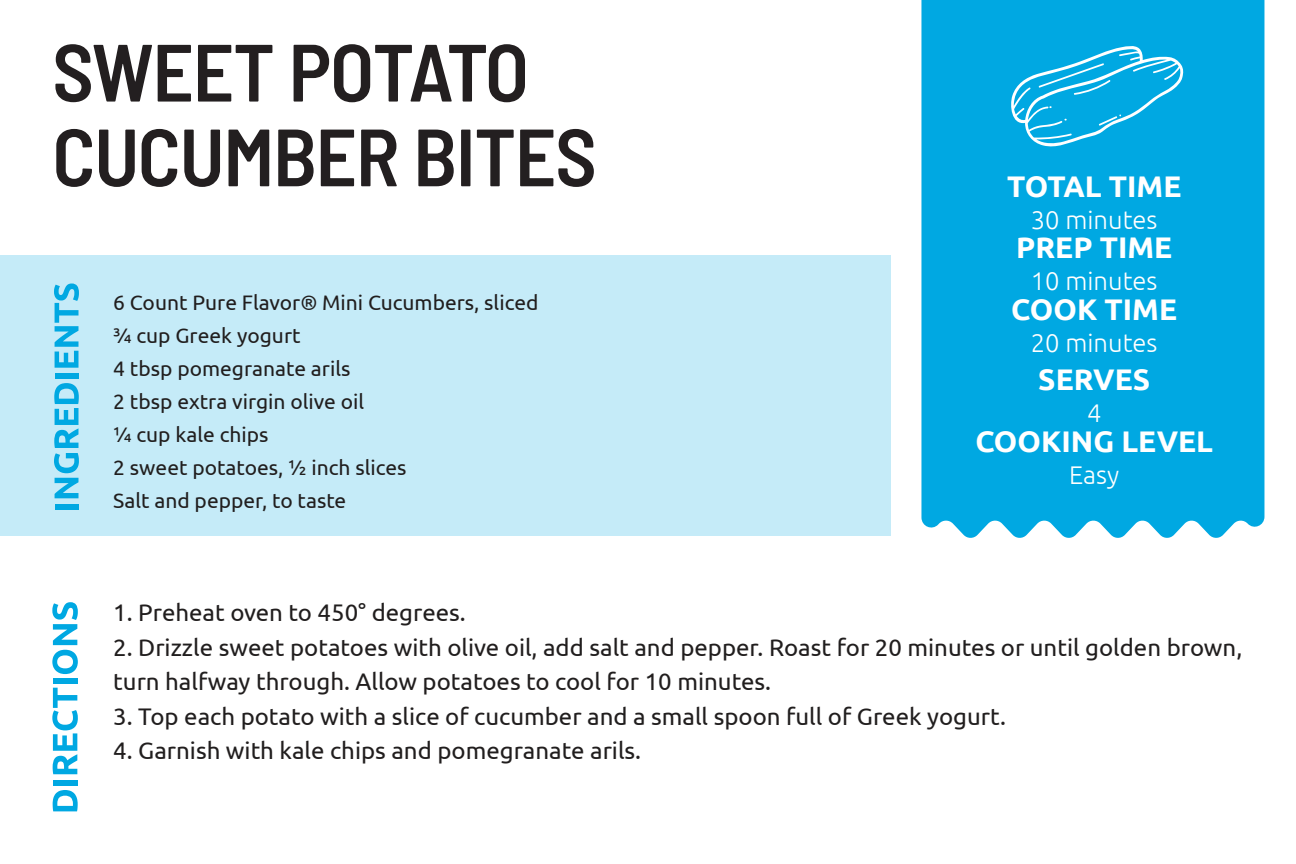
<style>
.page{position:relative;width:1296px;height:864px;background:#fff}
.page>*{position:absolute;margin:0;border:0;box-sizing:border-box;transform-origin:0 0}
.t1{font:600 semi-condensed 81px/84.6px "Barlow";letter-spacing:-.015em;color:#231f20}
.t2{font:700 29.7px "Ubuntu";color:#fff}
.t3{font:300 25.5px "Ubuntu";color:#fff}
.t4{font:24px/34.5px "Ubuntu";color:#211e1e}
.t5{font:21px/33px "Ubuntu";color:#211e1e}
</style>
<div class="page">
<div style="left:0;top:256px;width:891px;height:280px;background:#c5ebf8"></div>
<div style="left:921px;top:0;width:343px;height:538px;background:#00a8e2"></div>
<svg style="left:53px;top:790px;width:25px;height:21px"></svg>
<div style="left:53px;top:780px;width:24px;height:5px;background:#00a8e2"></div>
<svg style="left:52px;top:688px;width:26px;height:86px"></svg>
<div style="left:53px;top:679px;width:24px;height:5px;background:#00a8e2"></div>
<svg style="left:52px;top:602px;width:26px;height:72px"></svg>
<div style="left:55px;top:504px;width:23px;height:5px;background:#00a8e2"></div>
<svg style="left:54px;top:383px;width:25px;height:115px"></svg>
<div style="left:55px;top:373px;width:23px;height:6px;background:#00a8e2"></div>
<svg style="left:54px;top:284px;width:25px;height:84px"></svg>
<svg style="left:1009px;top:45px;width:175px;height:104px;background:#20b3e5"></svg>
<h1 class="t1" style="left:52px;top:24px;width:546px">SWEET POTATO<br>CUCUMBER BITES</h1>
<p class="t5" style="left:113px;top:285px;width:427px">6 Count Pure Flavor® Mini Cucumbers, sliced ¾ cup Greek yogurt<br>4 tbsp pomegranate arils<br>2 tbsp extra virgin olive oil<br>¼ cup kale chips<br>2 sweet potatoes, ½ inch slices<br>Salt and pepper, to taste</p>
<p class="t2" style="left:1007px;top:168px;width:176px">TOTAL TIME</p>
<p class="t3" style="left:1031px;top:204px;width:128px">30 minutes</p>
<p class="t2" style="left:1016px;top:230px;width:158px">PREP TIME</p>
<p class="t3" style="left:1031px;top:266px;width:128px">10 minutes</p>
<p class="t2" style="left:1011px;top:292px;width:167px">COOK TIME</p>
<p class="t3" style="left:1031px;top:328px;width:128px">20 minutes</p>
<p class="t2" style="left:1038px;top:362px;width:113px">SERVES</p>
<p class="t3" style="left:1087px;top:398px;width:16px">4</p>
<p class="t2" style="left:975px;top:424px;width:239px">COOKING LEVEL</p>
<p class="t3" style="left:1069px;top:460px;width:52px">Easy</p>
<p class="t4" style="left:113px;top:595px;width:354px">1. Preheat oven to 450° degrees.</p>
<p class="t4" style="left:113px;top:629px;width:1131px">2. Drizzle sweet potatoes with olive oil, add salt and pepper. Roast for 20 minutes or until golden brown, turn halfway through. Allow potatoes to cool for 10 minutes.</p>
<p class="t4" style="left:113px;top:698px;width:894px">3. Top each potato with a slice of cucumber and a small spoon full of Greek yogurt.</p>
<p class="t4" style="left:113px;top:732px;width:529px">4. Garnish with kale chips and pomegranate arils.</p>
</div>
